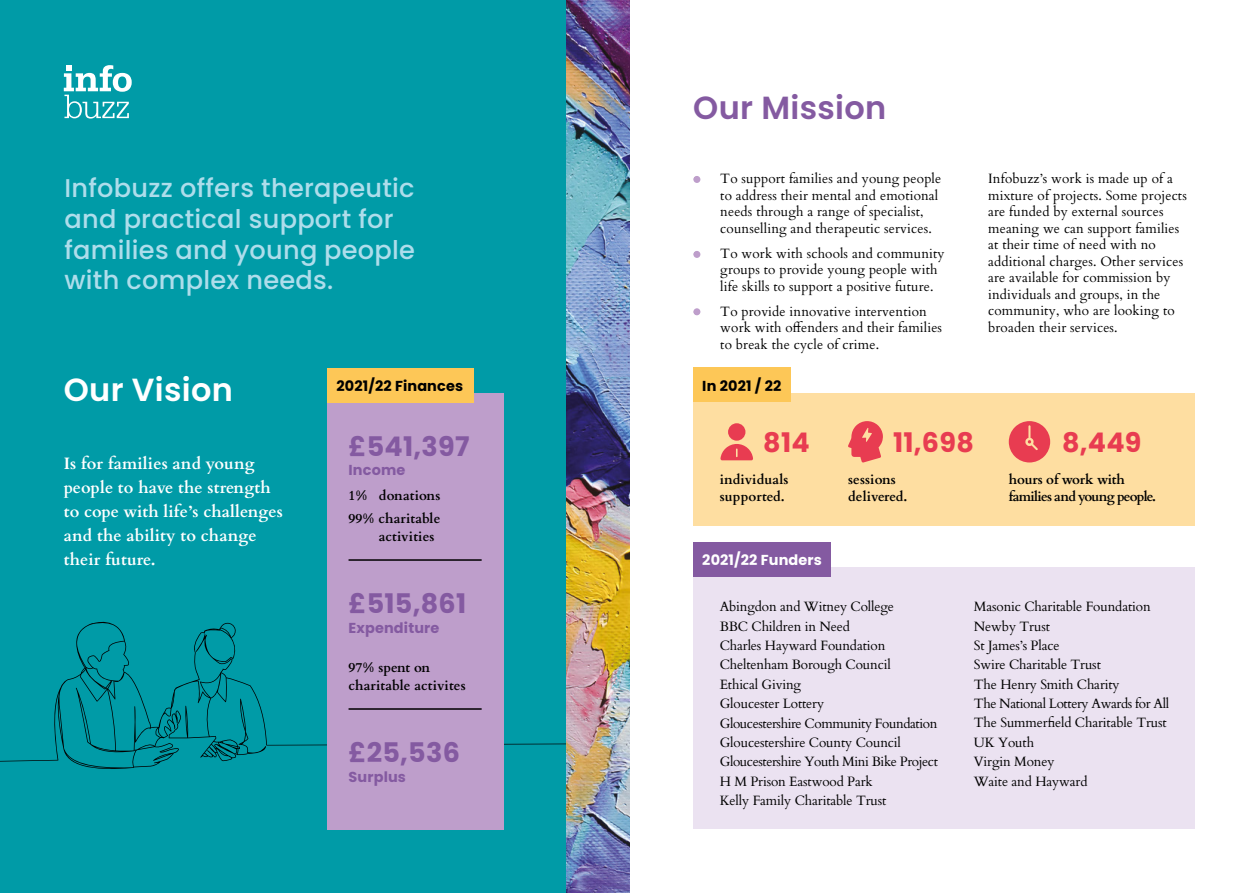
<style>
.page{position:relative;width:1259px;height:893px;background:#fff}
.page>*{position:absolute;margin:0;border:0;box-sizing:border-box;transform-origin:0 0}
.t1{font:600 31.95px "Poppins";letter-spacing:.01em;color:#845aa1}
.t2{font:600 31.95px "Poppins";letter-spacing:.01em;color:#fff}
.t3{font:700 27px "Poppins";letter-spacing:.01em;color:#845aa1}
.t4{font:700 27px "Poppins";letter-spacing:.01em;color:#e83c51}
.t5{font:500 25.65px/30.8px "Poppins";letter-spacing:.01em;color:#aeddeb}
.t6{font:700 16.5px/24px "Cardo";letter-spacing:.01em;color:#fff}
.t7{font:700 14.4px "Poppins";letter-spacing:.01em;color:#000}
.t8{font:700 14.4px "Poppins";letter-spacing:.01em;color:#845aa1}
.t9{font:700 14.4px "Poppins";letter-spacing:.01em;color:#fff}
.t10{font:13.5px/16.5px "Cardo";letter-spacing:.01em;color:#000}
.t11{font:13.5px/19.4px "Cardo";letter-spacing:-.01em;color:#000}
.t12{font:700 13.5px/17.2px "Cardo";letter-spacing:.01em;color:#000}
.t13{font:700 13.5px/17.2px "Cardo";letter-spacing:-.05em;color:#000}
.s1{font-family:"Minion Pro";font-size:18px}
</style>
<div class="page">
<img style="left:566px;top:0;width:63px;height:893px">
<div style="left:0;top:0;width:566px;height:893px;background:#009ba7"></div>
<svg style="left:0;top:622px;width:566px;height:149px"></svg>
<div style="left:327px;top:393px;width:176px;height:436px;background:#be9ecb"></div>
<svg style="left:64px;top:65px;width:68px;height:54px"></svg>
<div style="left:693px;top:393px;width:502px;height:132px;background:#fedea1"></div>
<div style="left:693px;top:367px;width:97px;height:35px;background:#fdc757"></div>
<svg style="left:848px;top:421px;width:35px;height:42px"></svg>
<svg style="left:1008px;top:421px;width:42px;height:41px"></svg>
<div style="left:728px;top:423px;width:17px;height:18px;background:#e83c51;border-radius:50%"></div>
<svg style="left:720px;top:444px;width:33px;height:16px"></svg>
<div style="left:693px;top:176px;width:7px;height:7px;background:#be9ecb;border-radius:50%"></div>
<div style="left:693px;top:251px;width:7px;height:7px;background:#be9ecb;border-radius:50%"></div>
<div style="left:693px;top:308px;width:7px;height:7px;background:#be9ecb;border-radius:50%"></div>
<div style="left:693px;top:568px;width:501px;height:261px;background:#ebe2f1"></div>
<div style="left:693px;top:542px;width:138px;height:35px;background:#845aa1"></div>
<div style="left:327px;top:368px;width:146px;height:35px;background:#fdc757"></div>
<hr style="left:348px;top:559px;width:134px;height:2px;background:#000">
<hr style="left:348px;top:708px;width:134px;height:2px;background:#000">
<h3 class="t5" style="left:65px;top:173px;width:352px">Infobuzz offers therapeutic and practical support for families and young people with complex needs.</h3>
<h1 class="t2" style="left:64px;top:371px;width:171px">Our Vision</h1>
<p class="t6" style="left:64px;top:450px;width:221px">Is for families and young people to have the strength to cope with life’s challenges and the ability to change their future.</p>
<p class="t7" style="left:336px;top:377px;width:128px">2021/22 Finances</p>
<h2 class="t3" style="left:348px;top:431px;width:122px">£541,397</h2>
<p class="t8" style="left:348px;top:462px;width:58px">Income</p>
<p class="t12" style="left:348px;top:483px;width:93px;line-height:23.5px">1% donations<br>99% charitable</p>
<p class="t12" style="left:379px;top:526px;width:57px">activities</p>
<h2 class="t3" style="left:348px;top:588px;width:119px">£515,861</h2>
<p class="t8" style="left:348px;top:619px;width:92px">Expenditure</p>
<p class="t12" style="left:348px;top:658px;width:119px">97% spent on charitable activites</p>
<h2 class="t3" style="left:348px;top:737px;width:113px">£25,536</h2>
<p class="t8" style="left:348px;top:768px;width:59px">Surplus</p>
<h1 class="t1" style="left:693px;top:89px;width:194px">Our Mission</h1>
<p class="t10" style="left:720px;top:170px;width:222px;text-indent:-27px"><span class="s1">•</span> To support families and young people to address their mental and emotional needs through a range of specialist, counselling and therapeutic services.</p>
<p class="t10" style="left:720px;top:244px;width:226px;text-indent:-27px"><span class="s1">•</span> To work with schools and community groups to provide young people with life skills to support a positive future.</p>
<p class="t10" style="left:720px;top:302px;width:223px;text-indent:-27px"><span class="s1">•</span> To provide innovative intervention work with offenders and their families to break the cycle of crime.</p>
<p class="t7" style="left:702px;top:377px;width:81px">In 2021 / 22</p>
<p class="t10" style="left:988px;top:170px;width:200px">Infobuzz’s work is made up of a mixture of projects. Some projects are funded by external sources meaning we can support families at their time of need with no additional charges. Other services are available for commission by individuals and groups, in the community, who are looking to broaden their services.</p>
<h2 class="t4" style="left:763px;top:426px;width:48px">814</h2>
<h2 class="t4" style="left:893px;top:426px;width:82px">11,698</h2>
<h2 class="t4" style="left:1062px;top:426px;width:81px">8,449</h2>
<p class="t12" style="left:719px;top:470px;width:70px">individuals supported.</p>
<p class="t12" style="left:848px;top:470px;width:61px">sessions delivered.</p>
<p class="t13" style="left:1008px;top:470px;width:149px">hours of work with families and young people.</p>
<p class="t9" style="left:702px;top:552px;width:121px">2021/22 Funders</p>
<p class="t11" style="left:719px;top:596px;width:220px">Abingdon and Witney College<br>BBC Children in Need<br>Charles Hayward Foundation<br>Cheltenham Borough Council<br>Ethical Giving<br>Gloucester Lottery<br>Gloucestershire Community Foundation<br>Gloucestershire County Council<br>Gloucestershire Youth Mini Bike Project<br>H M Prison Eastwood Park<br>Kelly Family Charitable Trust</p>
<p class="t11" style="left:974px;top:596px;width:197px">Masonic Charitable Foundation<br>Newby Trust<br>St James’s Place<br>Swire Charitable Trust<br>The Henry Smith Charity<br>The National Lottery Awards for All<br>The Summerfield Charitable Trust<br>UK Youth<br>Virgin Money<br>Waite and Hayward</p>
</div>
